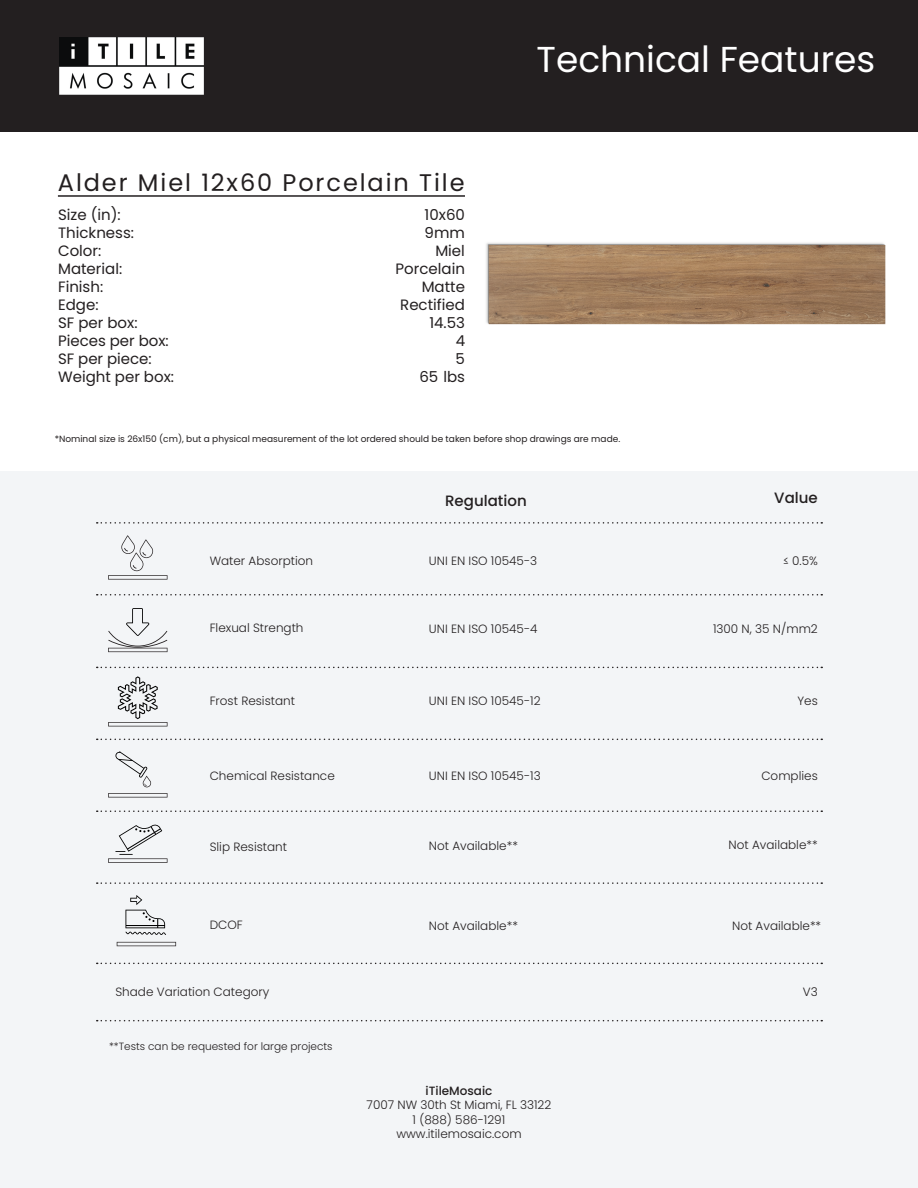
<style>
.page{position:relative;width:918px;height:1188px;background:#fff}
.page>*{position:absolute;margin:0;border:0;box-sizing:border-box;transform-origin:0 0}
.t1{font:36px "Poppins";color:#fff}
.t2{font:24px "Poppins";letter-spacing:.08em;color:#231f20}
.t3{font:15px "Poppins";color:#231f20}
.t4{font:500 15px "Poppins";color:#231f20}
.t5{font:300 12px/14.4px "Poppins";color:#231f20;text-align:center}
.t6{font:500 12px "Poppins";color:#231f20}
.t7{font:300 10.5px "Poppins";color:#231f20}
.t8{font:9px "Poppins";color:#231f20}
</style>
<div class="page">
<div style="left:0;top:0;width:918px;height:132px;background:#231f20"></div>
<img style="left:59px;top:37px;width:144px;height:57px">
<hr style="left:58px;top:195px;width:407px;height:2px;background:#231f20">
<img style="left:486px;top:243px;width:400px;height:82px">
<div style="left:0;top:471px;width:918px;height:717px;background:#f3f5f7"></div>
<svg style="left:97px;top:522px;width:725px;height:2px"></svg>
<svg style="left:108px;top:648px;width:60px;height:4px"></svg>
<svg style="left:108px;top:608px;width:59px;height:40px"></svg>
<svg style="left:108px;top:793px;width:60px;height:5px"></svg>
<svg style="left:115px;top:752px;width:36px;height:35px"></svg>
<svg style="left:108px;top:858px;width:60px;height:5px"></svg>
<svg style="left:115px;top:824px;width:47px;height:31px"></svg>
<svg style="left:108px;top:722px;width:60px;height:4px"></svg>
<svg style="left:118px;top:676px;width:40px;height:43px"></svg>
<svg style="left:97px;top:594px;width:725px;height:2px"></svg>
<svg style="left:97px;top:667px;width:725px;height:1px"></svg>
<svg style="left:97px;top:739px;width:725px;height:1px"></svg>
<svg style="left:97px;top:810px;width:725px;height:2px"></svg>
<svg style="left:97px;top:882px;width:725px;height:2px"></svg>
<svg style="left:121px;top:535px;width:32px;height:36px"></svg>
<svg style="left:108px;top:575px;width:60px;height:5px"></svg>
<svg style="left:97px;top:963px;width:725px;height:1px"></svg>
<svg style="left:117px;top:942px;width:59px;height:4px"></svg>
<svg style="left:125px;top:895px;width:41px;height:40px"></svg>
<svg style="left:97px;top:1020px;width:725px;height:1px"></svg>
<h2 class="t2" style="left:58px;top:169px;width:408px">Alder Miel 12x60 Porcelain Tile</h2>
<p class="t3" style="left:58px;top:206px;width:64px">Size (in):</p>
<p class="t3" style="left:425px;top:206px;width:42px">10x60</p>
<p class="t3" style="left:58px;top:224px;width:77px">Thickness:</p>
<p class="t3" style="left:425px;top:224px;width:42px">9mm</p>
<p class="t3" style="left:58px;top:242px;width:45px">Color:</p>
<p class="t3" style="left:435px;top:242px;width:31px">Miel</p>
<p class="t3" style="left:58px;top:260px;width:66px">Material:</p>
<p class="t3" style="left:396px;top:260px;width:71px">Porcelain</p>
<p class="t3" style="left:58px;top:278px;width:47px">Finish:</p>
<p class="t3" style="left:422px;top:278px;width:45px">Matte</p>
<p class="t3" style="left:58px;top:296px;width:42px">Edge:</p>
<p class="t3" style="left:400px;top:296px;width:66px">Rectified</p>
<p class="t3" style="left:58px;top:314px;width:81px">SF per box:</p>
<p class="t3" style="left:429px;top:314px;width:37px">14.53</p>
<p class="t3" style="left:58px;top:332px;width:112px">Pieces per box:</p>
<p class="t3" style="left:456px;top:332px;width:11px">4</p>
<p class="t3" style="left:58px;top:350px;width:95px">SF per piece:</p>
<p class="t3" style="left:455px;top:350px;width:11px">5</p>
<p class="t3" style="left:58px;top:368px;width:117px">Weight per box:</p>
<p class="t3" style="left:419px;top:368px;width:47px">65 lbs</p>
<h1 class="t1" style="left:537px;top:38px;width:340px">Technical Features</h1>
<p class="t8" style="left:55px;top:433px;width:567px">*Nominal size is 26x150 (cm), but a physical measurement of the lot ordered should be taken before shop drawings are made.</p>
<p class="t4" style="left:445px;top:492px;width:83px">Regulation</p>
<p class="t4" style="left:774px;top:489px;width:45px">Value</p>
<p class="t5" style="left:210px;top:554px;width:105px">Water Absorption</p>
<p class="t5" style="left:429px;top:554px;width:110px">UNI EN ISO 10545-3</p>
<p class="t5" style="left:783px;top:554px;width:36px">≤ 0.5%</p>
<p class="t5" style="left:210px;top:621px;width:95px">Flexual Strength</p>
<p class="t5" style="left:429px;top:622px;width:110px">UNI EN ISO 10545-4</p>
<p class="t5" style="left:713px;top:622px;width:106px">1300 N, 35 N/mm2</p>
<p class="t5" style="left:210px;top:694px;width:87px">Frost Resistant</p>
<p class="t5" style="left:429px;top:694px;width:113px">UNI EN ISO 10545-12</p>
<p class="t5" style="left:797px;top:694px;width:22px">Yes</p>
<p class="t5" style="left:210px;top:769px;width:127px">Chemical Resistance</p>
<p class="t5" style="left:429px;top:769px;width:113px">UNI EN ISO 10545-13</p>
<p class="t5" style="left:761px;top:769px;width:58px">Complies</p>
<p class="t5" style="left:210px;top:840px;width:79px">Slip Resistant</p>
<p class="t5" style="left:210px;top:917px;width:35px">DCOF</p>
<p class="t5" style="left:429px;top:839px;width:91px">Not Available**</p>
<p class="t5" style="left:729px;top:837px;width:91px">Not Available**</p>
<p class="t5" style="left:429px;top:919px;width:91px">Not Available**</p>
<p class="t5" style="left:732px;top:919px;width:91px">Not Available**</p>
<p class="t5" style="left:115px;top:985px;width:155px">Shade Variation Category</p>
<p class="t5" style="left:803px;top:985px;width:16px">V3</p>
<p class="t7" style="left:109px;top:1040px;width:225px">**Tests can be requested for large projects</p>
<p class="t6" style="left:426px;top:1084px;width:68px">iTileMosaic</p>
<p class="t5" style="left:367px;top:1098px;width:186px">7007 NW 30th St Miami, FL 33122<br>1 (888) 586-1291 www.itilemosaic.com</p>
</div>
